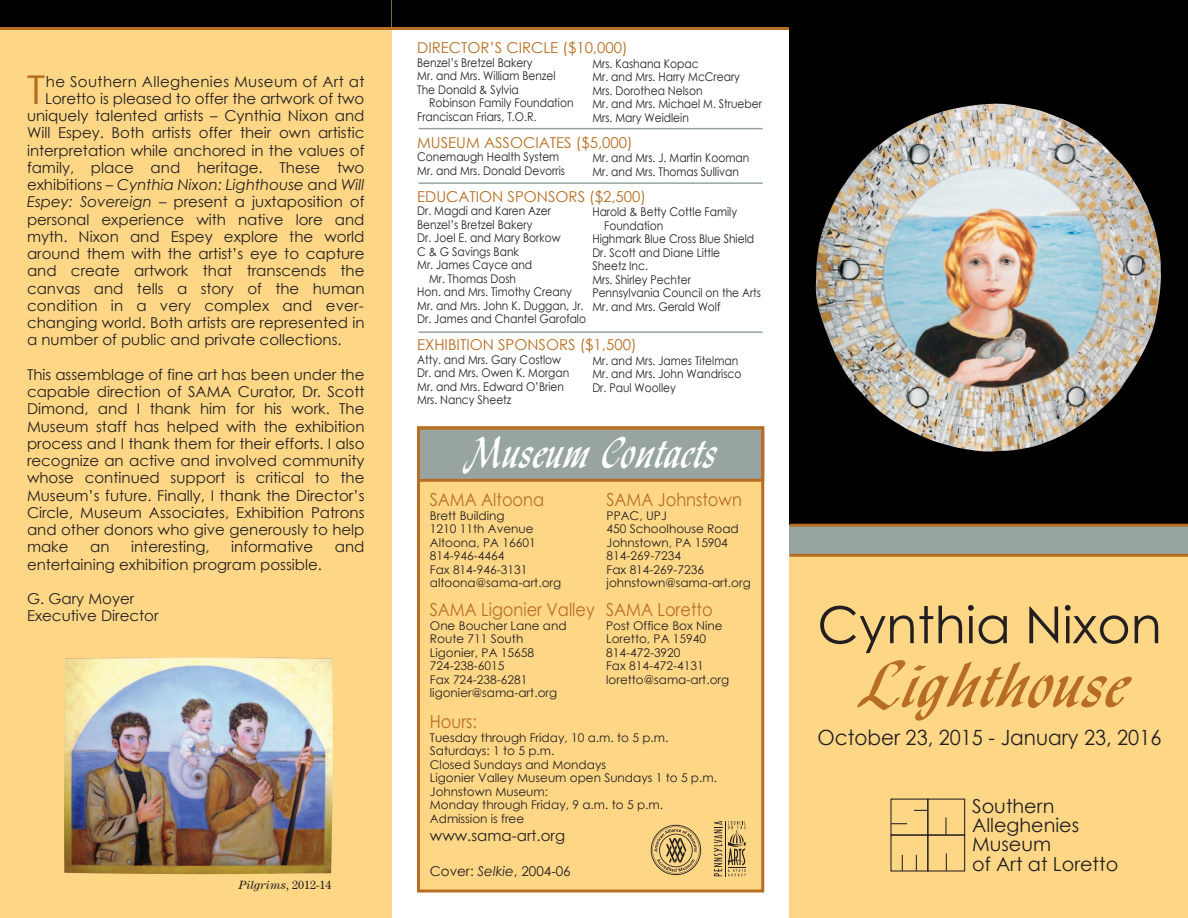
<style>
.page{position:relative;width:1188px;height:918px;background:#fff}
.page>*{position:absolute;margin:0;border:0;box-sizing:border-box;transform-origin:0 0}
.t1{font:62.55px "OPTI Lydian Cursive";color:#b76e22;scale:1.15 1}
.t2{font:51px "Century Gothic";color:#231f20}
.t3{font:42px "OPTI Lydian Cursive";color:#fff}
.t4{font:39.75px "Century Gothic";color:#b76e22;scale:1.1 1}
.t5{font:21px "Century Gothic";color:#231f20;scale:.95 1}
.t6{font:19.2px/19.2px "Century Gothic";color:#231f20}
.t7{font:18px "Century Gothic";color:#b76e22;scale:.9 1}
.t8{font:15px/17.2px "Century Gothic";color:#231f20;text-align:justify}
.t9{font:15px "Century Gothic";color:#b76e22}
.t10{font:italic 15px "Century Gothic";color:#231f20}
.t11{font:15px "Century Gothic";letter-spacing:.025em;color:#231f20}
.t12{font:13.5px "Century Gothic";color:#231f20}
.t13{font:12px/13.5px "Century Gothic";color:#231f20;scale:.89 1}
.t14{font:12px/13.5px "Century Gothic";color:#231f20}
.t15{font:italic 12px "Century";color:#231f20}
.s1{font-style:normal}
.s2{font-style:italic}
</style>
<div class="page">
<div style="left:391px;top:0;width:399px;height:27px;background:#000"></div>
<div style="left:0;top:0;width:392px;height:918px;background:#fed786"></div>
<div style="left:0;top:0;width:392px;height:27px;background:#000"></div>
<hr style="left:0;top:27px;width:790px;height:3px;background:#b76e22">
<div style="left:790px;top:543px;width:398px;height:375px;background:#fed786"></div>
<div style="left:790px;top:0;width:398px;height:543px;background:#000"></div>
<div style="left:927px;top:799px;width:38px;height:37px;border:1px solid #231f20"></div>
<div style="left:890px;top:835px;width:38px;height:37px;border:1px solid #231f20"></div>
<div style="left:927px;top:835px;width:38px;height:37px;border:1px solid #231f20"></div>
<svg style="left:891px;top:823px;width:16px;height:1px"></svg>
<svg style="left:914px;top:810px;width:14px;height:1px"></svg>
<svg style="left:946px;top:853px;width:1px;height:18px"></svg>
<svg style="left:916px;top:855px;width:1px;height:16px"></svg>
<svg style="left:902px;top:855px;width:1px;height:16px"></svg>
<svg style="left:945px;top:817px;width:1px;height:18px"></svg>
<img style="left:816px;top:104px;width:345px;height:347px">
<div style="left:790px;top:525px;width:398px;height:30px;background:#97a4a2"></div>
<hr style="left:790px;top:554px;width:398px;height:3px;background:#b76e22">
<hr style="left:790px;top:524px;width:398px;height:3px;background:#b76e22">
<div style="left:418px;top:428px;width:345px;height:463px;background:#fed786"></div>
<div style="left:417px;top:426px;width:347px;height:56px;background:#97a4a2;border:3px solid #b76e22"></div>
<div style="left:417px;top:426px;width:347px;height:466px;border:3px solid #b76e22"></div>
<hr style="left:725px;top:821px;width:1px;height:55px;background:#231f20">
<svg style="left:714px;top:821px;width:8px;height:55px"></svg>
<svg style="left:728px;top:821px;width:18px;height:55px"></svg>
<svg style="left:651px;top:825px;width:50px;height:50px"></svg>
<hr style="left:418px;top:128px;width:345px;height:1px;background:#97a4a2">
<hr style="left:418px;top:182px;width:345px;height:2px;background:#97a4a2">
<hr style="left:418px;top:331px;width:345px;height:2px;background:#97a4a2">
<img style="left:64px;top:657px;width:269px;height:217px">
<h3 class="t4" style="left:27px;top:65px;width:18px">T</h3>
<p class="t11" style="left:46px;top:72px;width:320px">he Southern Alleghenies Museum of Art at</p>
<p class="t8" style="left:45px;top:90px;width:321px">Loretto is pleased to offer the artwork of two</p>
<p class="t8" style="left:27px;top:107px;width:339px">uniquely talented artists – Cynthia Nixon and</p>
<p class="t8" style="left:27px;top:124px;width:339px">Will Espey. Both artists offer their own artistic</p>
<p class="t8" style="left:27px;top:141px;width:339px">interpretation while anchored in the values of</p>
<p class="t8" style="left:27px;top:159px;width:339px">family, place and heritage. These two</p>
<p class="t10" style="left:27px;top:176px;width:339px"><span class="s1">exhibitions –</span> Cynthia Nixon: Lighthouse <span class="s1">and</span> Will</p>
<p class="t8" style="left:27px;top:193px;width:339px"><span class="s2">Espey: Sovereign</span> – present a juxtaposition of</p>
<p class="t8" style="left:27px;top:210px;width:339px">personal experience with native lore and</p>
<p class="t8" style="left:27px;top:228px;width:339px">myth. Nixon and Espey explore the world</p>
<p class="t8" style="left:27px;top:245px;width:339px">around them with the artist’s eye to capture</p>
<p class="t8" style="left:27px;top:262px;width:339px">and create artwork that transcends the</p>
<p class="t8" style="left:27px;top:279px;width:339px">canvas and tells a story of the human</p>
<p class="t8" style="left:27px;top:297px;width:338px">condition in a very complex and ever-</p>
<p class="t8" style="left:27px;top:314px;width:339px">changing world. Both artists are represented in</p>
<p class="t8" style="left:27px;top:331px;width:316px">a number of public and private collections.</p>
<p class="t8" style="left:27px;top:366px;width:339px">This assemblage of fine art has been under the capable direction of SAMA Curator, Dr. Scott Dimond, and I thank him for his work. The Museum staff has helped with the exhibition process and I thank them for their efforts. I also recognize an active and involved community whose continued support is critical to the Museum’s future. Finally, I thank the Director’s Circle, Museum Associates, Exhibition Patrons and other donors who give generously to help make</p>
<p class="t8" style="left:90px;top:538px;width:21px">an</p>
<p class="t8" style="left:131px;top:538px;width:80px">interesting,</p>
<p class="t8" style="left:231px;top:538px;width:84px">informative</p>
<p class="t8" style="left:335px;top:538px;width:31px">and</p>
<p class="t8" style="left:27px;top:555px;width:297px">entertaining exhibition program possible.</p>
<p class="t8" style="left:27px;top:590px;width:133px">G. Gary Moyer<br>Executive Director</p>
<p class="t15" style="left:239px;top:878px;width:94px">Pilgrims<span class="s1">, 2012-14</span></p>
<p class="t9" style="left:417px;top:39px;width:212px">DIRECTOR’S CIRCLE ($10,000)</p>
<p class="t13" style="left:417px;top:55px;width:157px">Benzel’s Bretzel Bakery<br>Mr. and Mrs. William Benzel<br>The Donald &amp; Sylvia</p>
<p class="t13" style="left:417px;top:96px;width:177px;text-indent:12px">Robinson Family Foundation<br>Franciscan Friars, T.O.R.</p>
<p class="t9" style="left:417px;top:133px;width:217px">MUSEUM ASSOCIATES ($5,000)</p>
<p class="t13" style="left:417px;top:150px;width:168px">Conemaugh Health System<br>Mr. and Mrs. Donald Devorris</p>
<p class="t9" style="left:417px;top:187px;width:230px">EDUCATION SPONSORS ($2,500)</p>
<p class="t13" style="left:417px;top:204px;width:152px">Dr. Magdi and Karen Azer</p>
<p class="t13" style="left:417px;top:217px;width:131px">Benzel’s Bretzel Bakery</p>
<p class="t13" style="left:417px;top:231px;width:163px">Dr. Joel E. and Mary Borkow</p>
<p class="t13" style="left:417px;top:244px;width:116px">C &amp; G Savings Bank</p>
<p class="t13" style="left:417px;top:258px;width:131px">Mr. James Cayce and</p>
<p class="t13" style="left:429px;top:271px;width:99px">Mr. Thomas Dosh</p>
<p class="t13" style="left:417px;top:285px;width:175px">Hon. and Mrs. Timothy Creany</p>
<p class="t13" style="left:417px;top:298px;width:188px">Mr. and Mrs. John K. Duggan, Jr.</p>
<p class="t13" style="left:417px;top:312px;width:191px">Dr. James and Chantel Garofalo</p>
<p class="t9" style="left:417px;top:336px;width:221px">EXHIBITION SPONSORS ($1,500)</p>
<p class="t13" style="left:417px;top:352px;width:172px">Atty. and Mrs. Gary Costlow<br>Dr. and Mrs. Owen K. Morgan<br>Mr. and Mrs. Edward O’Brien<br>Mrs. Nancy Sheetz</p>
<p class="t13" style="left:592px;top:56px;width:192px">Mrs. Kashana Kopac<br>Mr. and Mrs. Harry McCreary<br>Mrs. Dorothea Nelson<br>Mr. and Mrs. Michael M. Strueber<br>Mrs. Mary Weidlein</p>
<p class="t13" style="left:592px;top:151px;width:178px">Mr. and Mrs. J. Martin Kooman<br>Mr. and Mrs. Thomas Sullivan</p>
<p class="t13" style="left:592px;top:205px;width:164px">Harold &amp; Betty Cottle Family</p>
<p class="t13" style="left:604px;top:218px;width:68px">Foundation</p>
<p class="t13" style="left:592px;top:232px;width:183px">Highmark Blue Cross Blue Shield</p>
<p class="t13" style="left:592px;top:245px;width:145px">Dr. Scott and Diane Little</p>
<p class="t13" style="left:592px;top:259px;width:64px">Sheetz Inc.</p>
<p class="t13" style="left:592px;top:272px;width:112px">Mrs. Shirley Pechter</p>
<p class="t13" style="left:592px;top:286px;width:191px">Pennsylvania Council on the Arts</p>
<p class="t13" style="left:592px;top:299px;width:145px">Mr. and Mrs. Gerald Wolf</p>
<p class="t13" style="left:592px;top:353px;width:169px">Mr. and Mrs. James Titelman<br>Mr. and Mrs. John Wandrisco<br>Dr. Paul Woolley</p>
<h3 class="t3" style="left:461px;top:426px;width:256px">Museum Contacts</h3>
<p class="t7" style="left:430px;top:489px;width:129px">SAMA Altoona</p>
<p class="t14" style="left:430px;top:509px;width:133px">Brett Building<br>1210 11th Avenue<br>Altoona, PA 16601<br>814-946-4464<br>Fax 814-946-3131 altoona@sama-art.org</p>
<p class="t7" style="left:430px;top:599px;width:185px">SAMA Ligonier Valley</p>
<p class="t14" style="left:430px;top:619px;width:138px">One Boucher Lane and<br>Route 711 South<br>Ligonier, PA 15658<br>724-238-6015<br>Fax 724-238-6281 ligonier@sama-art.org</p>
<p class="t7" style="left:607px;top:489px;width:152px">SAMA Johnstown</p>
<p class="t14" style="left:607px;top:509px;width:146px">PPAC, UPJ<br>450 Schoolhouse Road<br>Johnstown, PA 15904<br>814-269-7234<br>Fax 814-269-7236 johnstown@sama-art.org</p>
<p class="t7" style="left:606px;top:599px;width:120px">SAMA Loretto</p>
<p class="t14" style="left:606px;top:619px;width:125px">Post Office Box Nine<br>Loretto, PA 15940<br>814-472-3920<br>Fax 814-472-4131 loretto@sama-art.org</p>
<p class="t7" style="left:430px;top:711px;width:54px">Hours:</p>
<p class="t14" style="left:430px;top:731px;width:289px">Tuesday through Friday, 10 a.m. to 5 p.m.<br>Saturdays: 1 to 5 p.m.<br>Closed Sundays and Mondays<br>Ligonier Valley Museum open Sundays 1 to 5 p.m.<br>Johnstown Museum:<br>Monday through Friday, 9 a.m. to 5 p.m.<br>Admission is free</p>
<p class="t8" style="left:430px;top:827px;width:137px">www.sama-art.org</p>
<p class="t12" style="left:430px;top:863px;width:142px">Cover: <span class="s2">Selkie</span>, 2004-06</p>
<h2 class="t2" style="left:817px;top:594px;width:346px">Cynthia Nixon</h2>
<h1 class="t1" style="left:854px;top:645px;width:237px">Lighthouse</h1>
<h3 class="t5" style="left:817px;top:725px;width:364px">October 23, 2015 - January 23, 2016</h3>
<p class="t6" style="left:972px;top:796px;width:148px">Southern<br>Alleghenies<br>Museum<br>of Art at Loretto</p>
</div>
